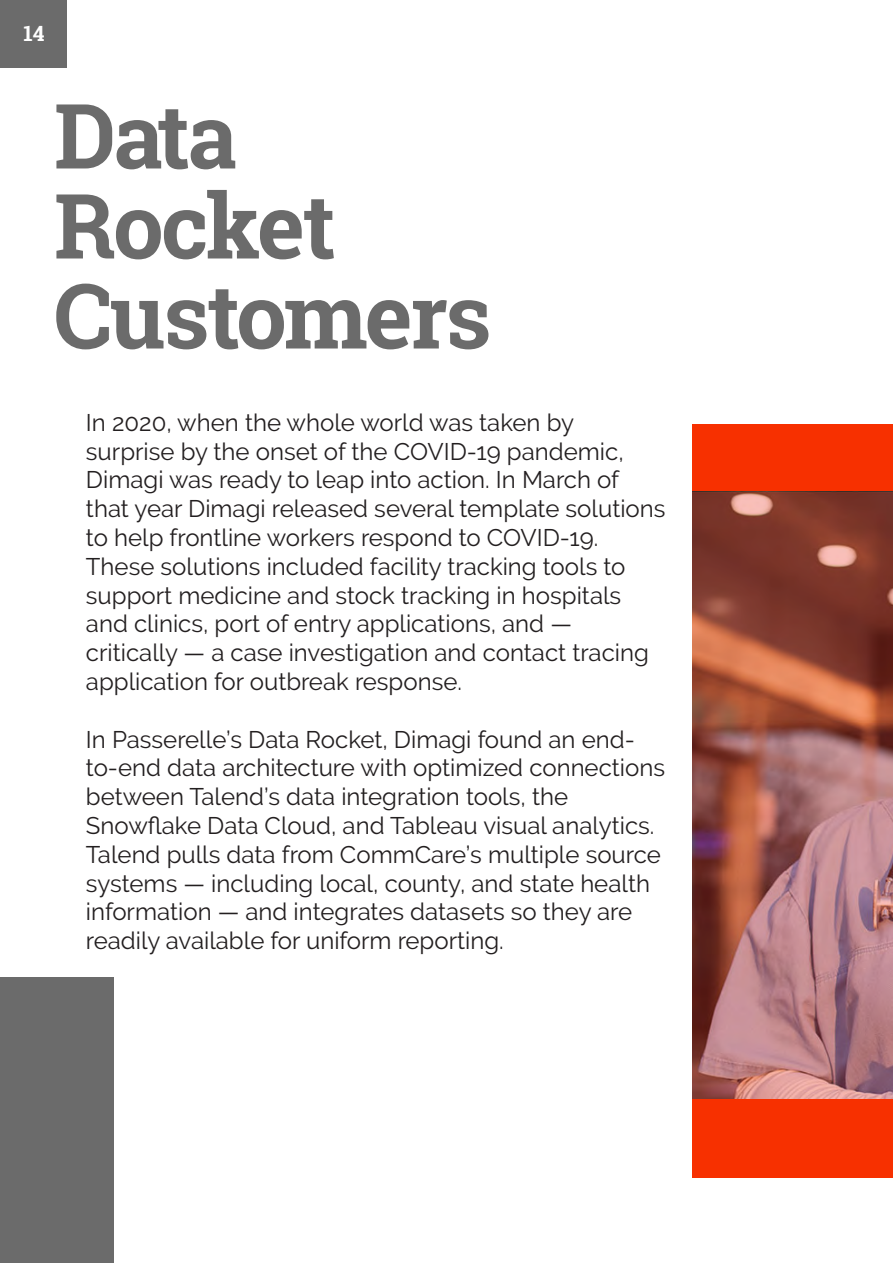
<style>
.page{position:relative;width:893px;height:1263px;background:#fff}
.page>*{position:absolute;margin:0;border:0;box-sizing:border-box;transform-origin:0 0}
.Titles_Green{font:700 90px/90px "Roboto Slab";letter-spacing:-.03em;color:#6b6b6b}
.Paragraph_Black{font:24px/28.8px "Raleway";color:#231f20}
.t1{font:700 21px "Roboto Slab";color:#fff}
</style>
<div class="page">
<div style="left:0;top:977px;width:114px;height:286px;background:#6b6b6b"></div>
<div style="left:692px;top:424px;width:201px;height:754px;background:#f73000"></div>
<svg style="left:692px;top:492px;width:201px;height:606px;background:#a05f58"></svg>
<div style="left:0;top:0;width:67px;height:68px;background:#6b6b6b"></div>
<p class="t1" style="left:23px;top:19px;width:23px">14</p>
<p class="Titles_Green" style="left:54px;top:90px;width:184px">Data</p>
<p class="Titles_Green" style="left:54px;top:180px;width:439px">Rocket<br>Customers</p>
<p class="Paragraph_Black" style="left:86px;top:408px;width:581px">In 2020, when the whole world was taken by surprise by the onset of the COVID-19 pandemic, Dimagi was ready to leap into action. In March of that year Dimagi released several template solutions to help frontline workers respond to COVID-19.<br>These solutions included facility tracking tools to support medicine and stock tracking in hospitals and clinics, port of entry applications, and — critically — a case investigation and contact tracing application for outbreak response.</p>
<p class="Paragraph_Black" style="left:86px;top:725px;width:581px">In Passerelle’s Data Rocket, Dimagi found an end&shy;to-end data architecture with optimized connections between Talend’s data integration tools, the Snowflake Data Cloud, and Tableau visual analytics.<br>Talend pulls data from CommCare’s multiple source systems — including local, county, and state health information — and integrates datasets so they are readily available for uniform reporting.</p>
</div>
